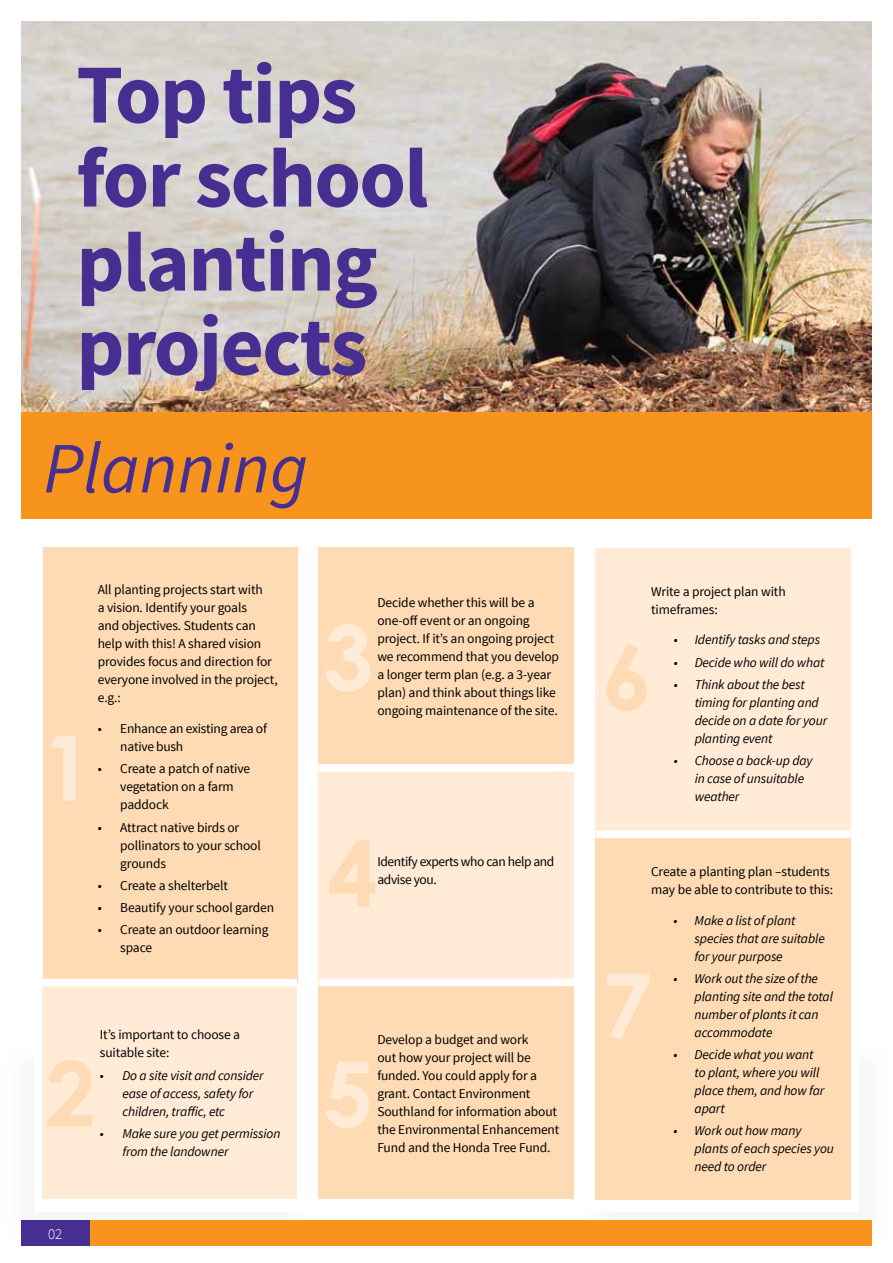
<style>
.page{position:relative;width:893px;height:1263px;background:#fff}
.page>*{position:absolute;margin:0;border:0;box-sizing:border-box;transform-origin:0 0}
.t1{font:700 90px "Century Gothic";color:#ffebd6}
.t2{font:700 90px "Century Gothic";color:#fedbb4}
.t3{font:700 84px/84px "Source Sans Pro";letter-spacing:-.02em;color:#472f92}
.t4{font:italic 72px "Source Sans Pro";color:#472f92}
.t5{font:300 15px "Source Sans Pro";color:#fff}
.t6{font:13.5px/18px "Source Sans Pro";letter-spacing:-.01em;color:#000}
.t7{font:italic 13.5px/18px "Source Sans Pro";letter-spacing:-.01em;color:#000}
.t8{font:13.5px/18px "Source Sans Pro";letter-spacing:-.03em;color:#000}
</style>
<div class="page">
<div style="left:0;top:1040px;width:314px;height:207px;background:#f9f9f9"></div>
<div style="left:34px;top:1042px;width:278px;height:170px;background:#fff"></div>
<div style="left:580px;top:1040px;width:313px;height:207px;background:#f9f9f9"></div>
<div style="left:581px;top:1042px;width:278px;height:170px;background:#fff"></div>
<div style="left:34px;top:1220px;width:838px;height:26px;background:#f7941e"></div>
<div style="left:21px;top:1220px;width:68px;height:26px;background:#472f92"></div>
<div style="left:319px;top:982px;width:255px;height:217px;background:#fedbb4"></div>
<div style="left:595px;top:803px;width:256px;height:396px;background:#fedbb4"></div>
<div style="left:319px;top:767px;width:255px;height:217px;background:#ffebd6"></div>
<div style="left:595px;top:549px;width:255px;height:285px;background:#ffebd6"></div>
<div style="left:319px;top:547px;width:255px;height:217px;background:#fedbb4"></div>
<div style="left:43px;top:986px;width:254px;height:213px;background:#ffebd6"></div>
<div style="left:43px;top:547px;width:255px;height:435px;background:#fedbb4"></div>
<div style="left:21px;top:412px;width:851px;height:106px;background:#f7941e"></div>
<img style="left:21px;top:21px;width:851px;height:391px">
<div style="left:42px;top:979px;width:255px;height:7px;background:#fff"></div>
<div style="left:319px;top:978px;width:255px;height:8px;background:#fff"></div>
<div style="left:595px;top:830px;width:256px;height:8px;background:#fff"></div>
<div style="left:319px;top:764px;width:255px;height:8px;background:#fff"></div>
<h2 class="t3" style="left:76px;top:56px;width:353px">Top tips for school planting projects</h2>
<h3 class="t4" style="left:43px;top:424px;width:266px">Planning</h3>
<h1 class="t1" style="left:42px;top:699px;width:52px">1</h1>
<p class="t6" style="left:98px;top:581px;width:182px">All planting projects start with<br>a vision. Identify your goals<br>and objectives. Students can help with this! A shared vision provides focus and direction for everyone involved in the project, e.g.:</p>
<p class="t6" style="left:120px;top:720px;width:148px;text-indent:-23px">• Enhance an existing area of native bush</p>
<p class="t6" style="left:120px;top:760px;width:131px;text-indent:-23px">• Create a patch of native vegetation on a farm paddock</p>
<p class="t6" style="left:120px;top:818px;width:142px;text-indent:-23px">• Attract native birds or pollinators to your school grounds</p>
<p class="t6" style="left:98px;top:876px;width:132px">• Create a shelterbelt</p>
<p class="t6" style="left:98px;top:899px;width:178px">• Beautify your school garden</p>
<p class="t6" style="left:120px;top:921px;width:150px;text-indent:-23px">• Create an outdoor learning space</p>
<h1 class="t2" style="left:45px;top:1025px;width:52px">2</h1>
<p class="t6" style="left:100px;top:1026px;width:142px">It’s important to choose a suitable site:</p>
<p class="t7" style="left:122px;top:1066px;width:143px;text-indent:-23px">• Do a site visit and consider ease of access, safety for children, traffic, etc</p>
<p class="t7" style="left:122px;top:1124px;width:160px;text-indent:-23px">• Make sure you get permission from the landowner</p>
<p class="t5" style="left:48px;top:1225px;width:16px">02</p>
<p class="t6" style="left:377px;top:594px;width:183px">Decide whether this will be a one-off event or an ongoing project. If it’s an ongoing project we recommend that you develop a longer term plan (e.g. a 3-year plan) and think about things like ongoing maintenance of the site.</p>
<h1 class="t1" style="left:323px;top:589px;width:52px">3</h1>
<h1 class="t2" style="left:327px;top:806px;width:52px">4</h1>
<p class="t8" style="left:377px;top:853px;width:179px">Identify experts who can help and advise you.</p>
<h1 class="t1" style="left:323px;top:1025px;width:52px">5</h1>
<p class="t6" style="left:377px;top:1030px;width:184px">Develop a budget and work<br>out how your project will be funded. You could apply for a grant. Contact Environment<br>Southland for information about the Environmental Enhancement<br>Fund and the Honda Tree Fund.</p>
<p class="t6" style="left:651px;top:582px;width:136px">Write a project plan with timeframes:</p>
<p class="t7" style="left:674px;top:631px;width:148px">• Identify tasks and steps</p>
<p class="t7" style="left:674px;top:653px;width:152px">• Decide who will do what</p>
<p class="t7" style="left:695px;top:675px;width:134px;text-indent:-21px">• Think about the best timing for planting and decide on a date for your planting event</p>
<p class="t7" style="left:695px;top:752px;width:119px;text-indent:-21px">• Choose a back-up day in case of unsuitable weather</p>
<h1 class="t2" style="left:602px;top:608px;width:52px">6</h1>
<p class="t6" style="left:651px;top:863px;width:183px">Create a planting plan –students may be able to contribute to this:</p>
<p class="t7" style="left:695px;top:911px;width:132px;text-indent:-21px">• Make a list of plant species that are suitable for your purpose</p>
<p class="t7" style="left:695px;top:969px;width:140px;text-indent:-21px">• Work out the size of the planting site and the total number of plants it can accommodate</p>
<p class="t7" style="left:695px;top:1046px;width:131px;text-indent:-21px">• Decide what you want to plant, where you will place them, and how far apart</p>
<p class="t7" style="left:695px;top:1122px;width:141px;text-indent:-21px">• Work out how many plants of each species you need to order</p>
<h1 class="t1" style="left:602px;top:937px;width:52px">7</h1>
</div>
